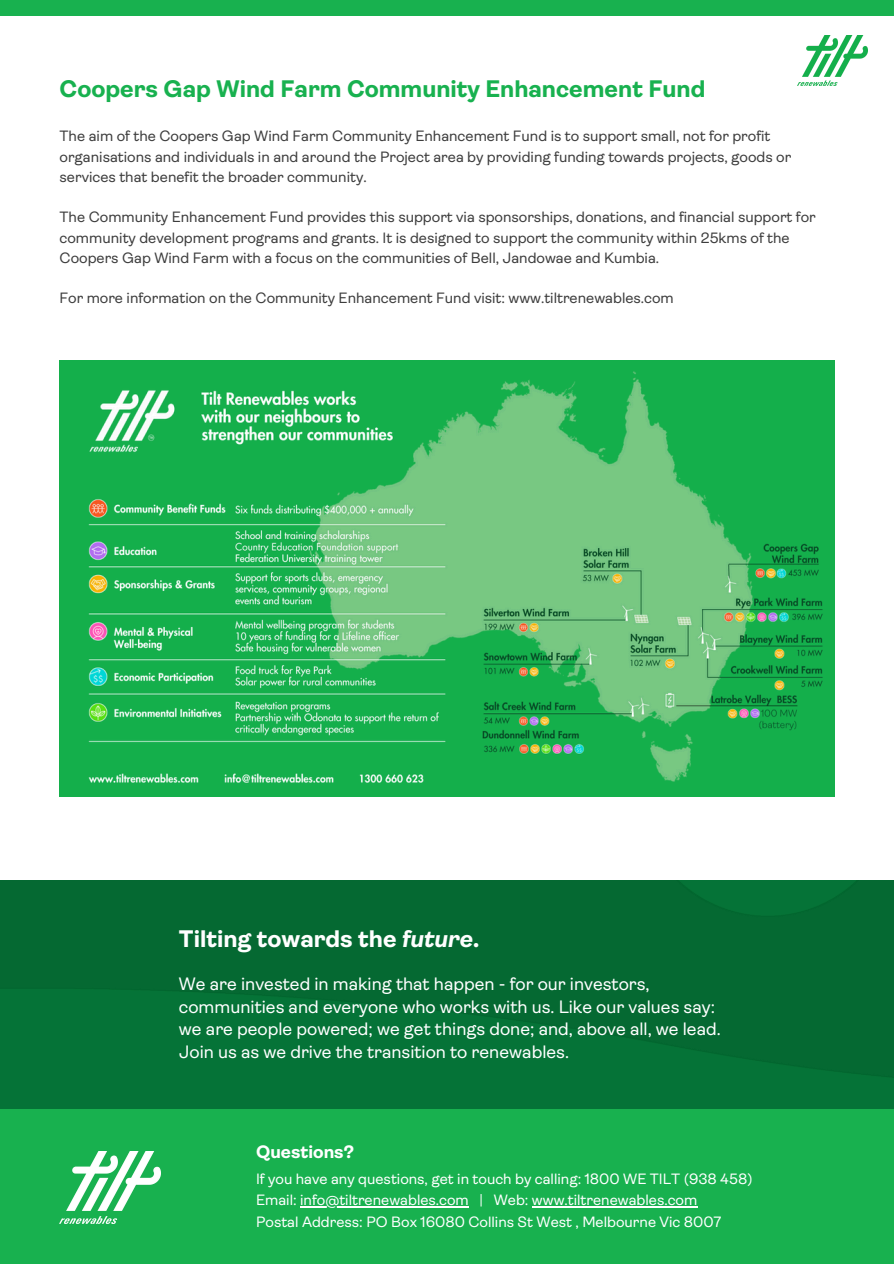
<style>
.page{position:relative;width:894px;height:1264px;background:#fff}
.page>*{position:absolute;margin:0;border:0;box-sizing:border-box;transform-origin:0 0}
.t1{font:700 24px "Ambit";color:#18b14f}
.t2{font:700 24px "Ambit";color:#fff}
.t3{font:18px/22.5px "Ambit";color:#fff}
.t4{font:700 18px "Ambit";color:#fff}
.t5{font:15px/20.2px "Ambit";color:#3d3d3d}
.t6{font:15px "Ambit";color:#fff}
.s1{font-style:italic}
</style>
<div class="page">
<div style="left:0;top:1109px;width:893px;height:154px;background:#18b14f"></div>
<div style="left:0;top:0;width:893px;height:16px;background:#18b14f"></div>
<img style="left:797px;top:36px;width:70px;height:49px">
<img style="left:0;top:880px;width:893px;height:228px">
<img style="left:60px;top:1151px;width:101px;height:72px">
<img style="left:60px;top:361px;width:774px;height:435px">
<hr style="left:300px;top:1206px;width:169px;height:1px;background:#fff">
<hr style="left:532px;top:1206px;width:165px;height:1px;background:#fff">
<p class="t1" style="left:60px;top:75px;width:647px">Coopers Gap Wind Farm Community Enhancement Fund</p>
<h1 class="t5" style="left:60px;top:126px;width:733px">The aim of the Coopers Gap Wind Farm Community Enhancement Fund is to support small, not for profit organisations and individuals in and around the Project area by providing funding towards projects, goods or services that benefit the broader community.</h1>
<p class="t5" style="left:60px;top:207px;width:757px">The Community Enhancement Fund provides this support via sponsorships, donations, and financial support for community development programs and grants. It is designed to support the community within 25kms of the<br>Coopers Gap Wind Farm with a focus on the communities of Bell, Jandowae and Kumbia.</p>
<p class="t5" style="left:60px;top:288px;width:615px">For more information on the Community Enhancement Fund visit: www.tiltrenewables.com</p>
<h3 class="t2" style="left:179px;top:924px;width:302px">Tilting towards the <span class="s1">future</span>.</h3>
<p class="t3" style="left:179px;top:973px;width:543px">We are invested in making that happen - for our investors, communities and everyone who works with us. Like our values say: we are people powered; we get things done; and, above all, we lead.<br>Join us as we drive the transition to renewables.</p>
<p class="t4" style="left:256px;top:1141px;width:99px">Questions?</p>
<p class="t6" style="left:256px;top:1170px;width:498px">If you have any questions, get in touch by calling: 1800 WE TILT (938 458)</p>
<p class="t6" style="left:256px;top:1191px;width:442px">Email: info@tiltrenewables.com | Web: www.tiltrenewables.com</p>
<h1 class="t6" style="left:256px;top:1213px;width:466px">Postal Address: PO Box 16080 Collins St West , Melbourne Vic 8007</h1>
</div>
